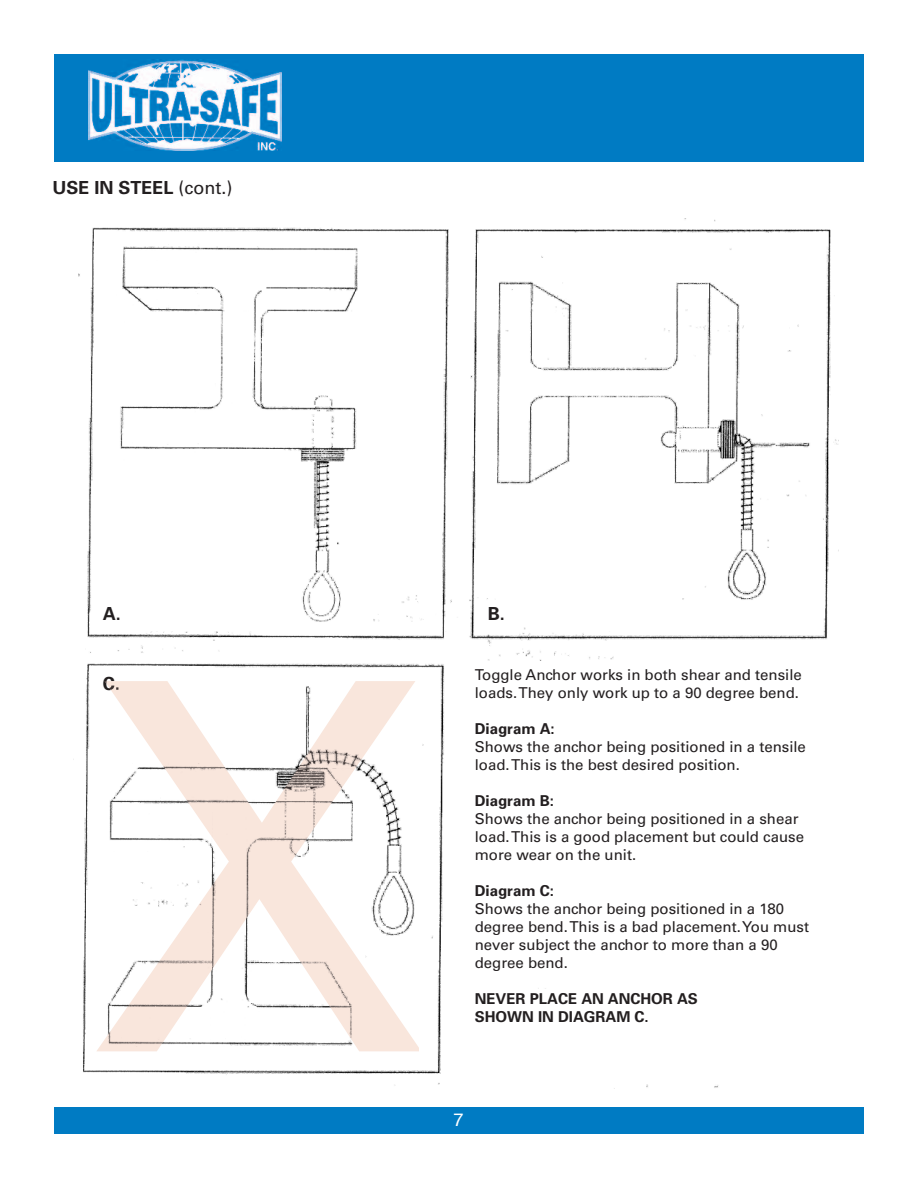
<style>
.page{position:relative;width:918px;height:1188px;background:#fff}
.page>*{position:absolute;margin:0;border:0;box-sizing:border-box;transform-origin:0 0}
.t1{font:700 18px "Univers";color:#231f20}
.t2{font:18px "Helvetica";color:#fff}
.t3{font:15px/18px "Univers";color:#231f20}
.t4{font:700 15px/18px "Univers";color:#231f20}
.s1{font-weight:400}
</style>
<div class="page">
<div style="left:54px;top:54px;width:810px;height:108px;background:#007bc3"></div>
<img style="left:88px;top:60px;width:193px;height:91px">
<div style="left:54px;top:1107px;width:810px;height:27px;background:#007bc3"></div>
<img style="left:78px;top:218px;width:761px;height:871px">
<img style="left:96px;top:681px;width:322px;height:370px">
<img style="left:104px;top:681px;width:14px;height:9px">
<p class="t1" style="left:53px;top:181px;width:181px">USE IN STEEL <span class="s1">(cont.)</span></p>
<p class="t1" style="left:103px;top:607px;width:19px">A.</p>
<p class="t1" style="left:103px;top:677px;width:19px">C.</p>
<p class="t1" style="left:488px;top:607px;width:19px">B.</p>
<p class="t3" style="left:475px;top:667px;width:329px">Toggle Anchor works in both shear and tensile loads.They only work up to a 90 degree bend.</p>
<p class="t4" style="left:475px;top:721px;width:81px">Diagram A:</p>
<p class="t3" style="left:475px;top:739px;width:333px">Shows the anchor being positioned in a tensile load.This is the best desired position.</p>
<p class="t4" style="left:475px;top:793px;width:81px">Diagram B:</p>
<p class="t3" style="left:475px;top:811px;width:331px">Shows the anchor being positioned in a shear load.This is a good placement but could cause more wear on the unit.</p>
<p class="t4" style="left:475px;top:883px;width:81px">Diagram C:</p>
<p class="t3" style="left:475px;top:901px;width:336px">Shows the anchor being positioned in a 180 degree bend.This is a bad placement.You must never subject the anchor to more than a 90 degree bend.</p>
<p class="t4" style="left:475px;top:991px;width:225px">NEVER PLACE AN ANCHOR AS<br>SHOWN IN DIAGRAM C.</p>
<p class="t2" style="left:454px;top:1112px;width:12px">7</p>
</div>
